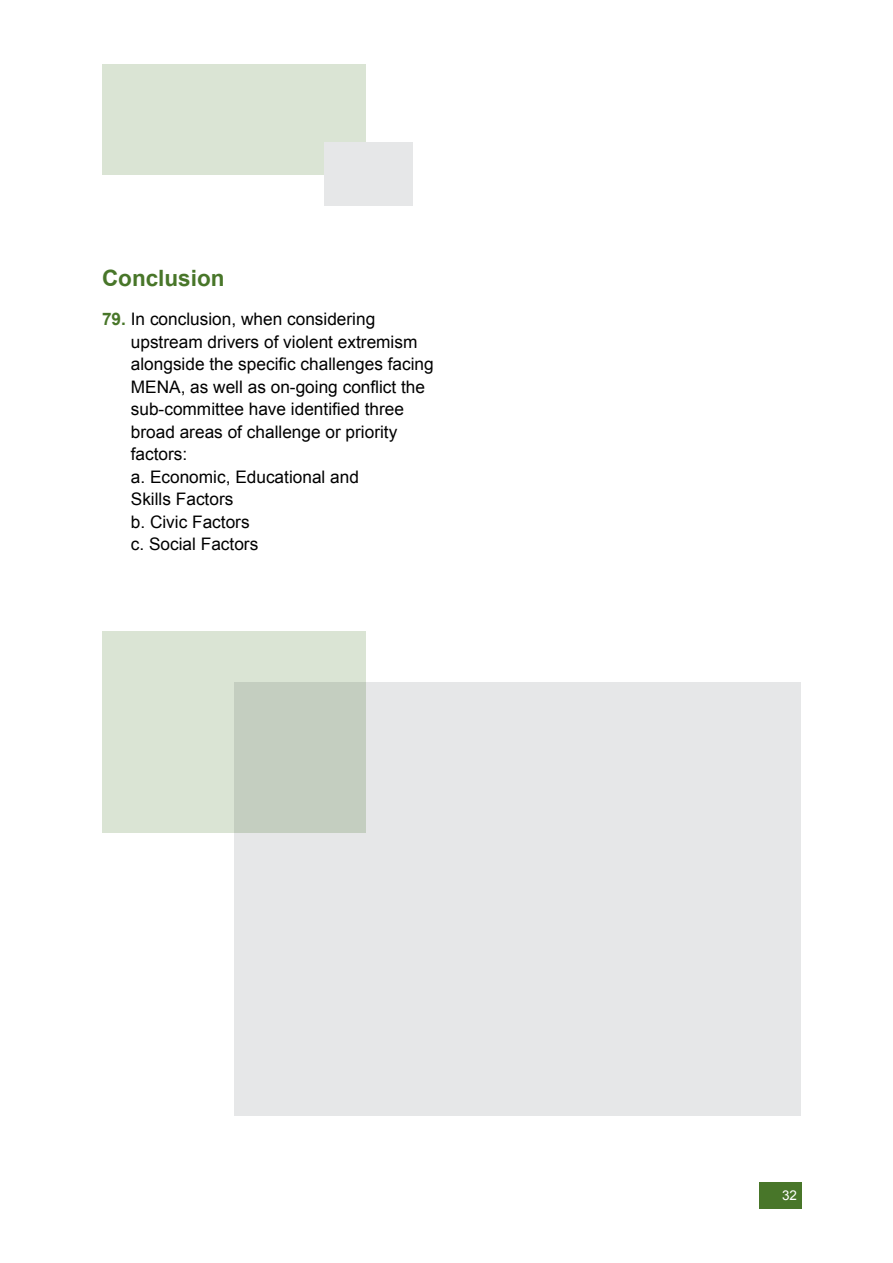
<style>
.page{position:relative;width:893px;height:1263px;background:#fff}
.page>*{position:absolute;margin:0;border:0;box-sizing:border-box;transform-origin:0 0}
.t1{font:700 22.5px "Arial";color:#487629}
.t2{font:17.25px/22.5px "Arial";color:#000}
.t3{font:13.5px "Arial";color:#fff}
.s1{font-weight:700;color:#487629}
</style>
<div class="page">
<div style="left:759px;top:1182px;width:42px;height:27px;background:#487629"></div>
<div style="left:102px;top:64px;width:264px;height:110px;background:#dae4d4"></div>
<div style="left:324px;top:142px;width:88px;height:64px;background:#e6e7e8"></div>
<div style="left:234px;top:683px;width:567px;height:433px;background:#e6e7e8"></div>
<svg style="left:102px;top:631px;width:264px;height:202px;fill:#dae4d4"></svg>
<h1 class="t1" style="left:102px;top:263px;width:124px">Conclusion</h1>
<p class="t2" style="left:131px;top:308px;width:304px;text-indent:-29px"><span class="s1">79.</span> In conclusion, when considering upstream drivers of violent extremism alongside the specific challenges facing<br>MENA, as well as on-going conflict the sub-committee have identified three broad areas of challenge or priority factors:<br>a. Economic, Educational and<br>Skills Factors<br>b. Civic Factors<br>c. Social Factors</p>
<p class="t3" style="left:782px;top:1187px;width:17px">32</p>
</div>
